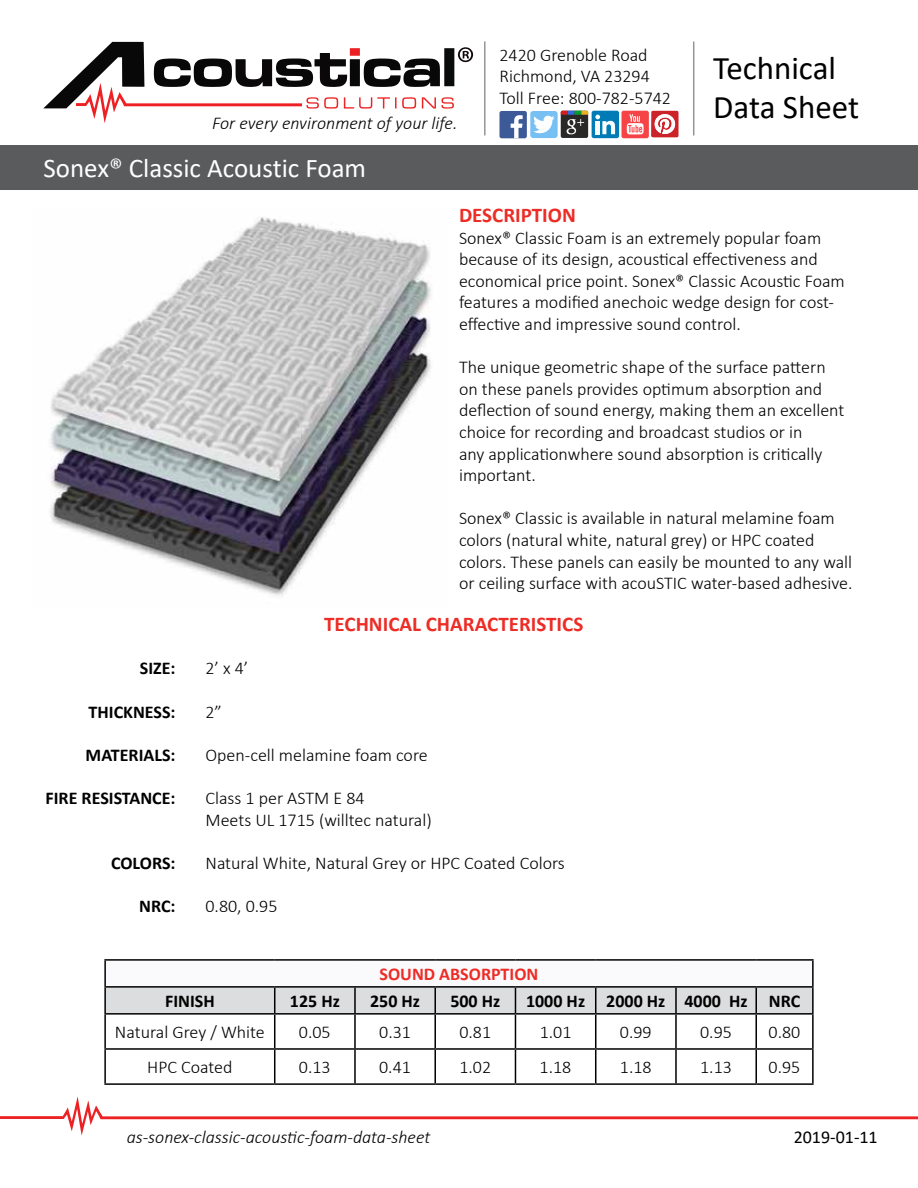
<style>
.page{position:relative;width:918px;height:1188px;background:#fff}
.page>*{position:absolute;margin:0;border:0;box-sizing:border-box;transform-origin:0 0}
.t1{font:33px/39.6px "Calibri";color:#000}
.t2{font:27px "Calibri";color:#fff}
.t3{font:700 21px "Calibri";color:#ed2c26}
.t4{font:300 18px/21.6px "Calibri";color:#000}
.t5{font:700 18px "Calibri";color:#000}
.t6{font:italic 300 18px "Calibri";color:#000}
.t7{font:700 18px "Calibri";color:#ed2c26}
.t8{font:18px "Calibri";color:#000}
</style>
<div class="page">
<div style="left:0;top:145px;width:918px;height:45px;background:#5a5b5d"></div>
<hr style="left:484px;top:42px;width:2px;height:93px;background:#939598">
<hr style="left:693px;top:42px;width:1px;height:93px;background:#939598">
<svg style="left:651px;top:111px;width:28px;height:26px"></svg>
<div style="left:500px;top:111px;width:27px;height:27px;background:#3c5a98;border-radius:2px"></div>
<svg style="left:511px;top:115px;width:12px;height:24px"></svg>
<div style="left:592px;top:111px;width:27px;height:27px;background:#017bb5;border-radius:2px"></div>
<svg style="left:595px;top:115px;width:20px;height:19px"></svg>
<svg style="left:530px;top:111px;width:58px;height:27px"></svg>
<div style="left:621px;top:111px;width:28px;height:27px;background:#f64346;border-radius:2px"></div>
<svg style="left:627px;top:114px;width:17px;height:20px"></svg>
<svg style="left:43px;top:42px;width:430px;height:81px"></svg>
<svg style="left:0;top:1097px;width:918px;height:38px"></svg>
<img style="left:50px;top:217px;width:381px;height:378px">
<div style="left:105px;top:960px;width:708px;height:27px;background:#fafafc"></div>
<hr style="left:104px;top:959px;width:171px;height:2px;background:#000">
<hr style="left:104px;top:961px;width:2px;height:25px;background:#000">
<hr style="left:275px;top:959px;width:80px;height:2px;background:#000">
<hr style="left:355px;top:959px;width:80px;height:2px;background:#000">
<hr style="left:435px;top:959px;width:80px;height:2px;background:#000">
<hr style="left:515px;top:959px;width:81px;height:2px;background:#000">
<hr style="left:596px;top:959px;width:80px;height:2px;background:#000">
<hr style="left:676px;top:959px;width:80px;height:2px;background:#000">
<hr style="left:756px;top:959px;width:58px;height:2px;background:#000">
<hr style="left:812px;top:961px;width:2px;height:25px;background:#000">
<hr style="left:104px;top:986px;width:171px;height:2px;background:#000">
<hr style="left:104px;top:988px;width:2px;height:25px;background:#000">
<hr style="left:275px;top:986px;width:80px;height:2px;background:#000">
<hr style="left:355px;top:986px;width:80px;height:2px;background:#000">
<hr style="left:435px;top:986px;width:80px;height:2px;background:#000">
<hr style="left:515px;top:986px;width:81px;height:2px;background:#000">
<hr style="left:596px;top:986px;width:80px;height:2px;background:#000">
<div style="left:105px;top:987px;width:707px;height:26px;background:#dcddde"></div>
<hr style="left:676px;top:986px;width:80px;height:2px;background:#000">
<hr style="left:675px;top:988px;width:2px;height:25px;background:#000">
<hr style="left:756px;top:986px;width:58px;height:2px;background:#000">
<hr style="left:755px;top:988px;width:2px;height:25px;background:#000">
<hr style="left:812px;top:988px;width:2px;height:25px;background:#000">
<hr style="left:104px;top:1013px;width:171px;height:2px;background:#000">
<hr style="left:104px;top:1015px;width:2px;height:33px;background:#000">
<hr style="left:275px;top:1013px;width:80px;height:2px;background:#000">
<hr style="left:274px;top:1015px;width:1px;height:33px;background:#000">
<hr style="left:355px;top:1013px;width:80px;height:2px;background:#000">
<hr style="left:354px;top:1015px;width:2px;height:33px;background:#000">
<hr style="left:435px;top:1013px;width:80px;height:2px;background:#000">
<hr style="left:434px;top:1015px;width:2px;height:33px;background:#000">
<hr style="left:515px;top:1013px;width:81px;height:2px;background:#000">
<hr style="left:515px;top:1015px;width:1px;height:33px;background:#000">
<hr style="left:596px;top:1013px;width:80px;height:2px;background:#000">
<hr style="left:595px;top:1015px;width:1px;height:33px;background:#000">
<hr style="left:676px;top:1013px;width:80px;height:2px;background:#000">
<hr style="left:675px;top:1015px;width:2px;height:33px;background:#000">
<hr style="left:756px;top:1013px;width:58px;height:2px;background:#000">
<hr style="left:755px;top:1015px;width:2px;height:33px;background:#000">
<hr style="left:812px;top:1015px;width:2px;height:33px;background:#000">
<hr style="left:104px;top:1048px;width:171px;height:2px;background:#000">
<hr style="left:104px;top:1050px;width:2px;height:33px;background:#000">
<hr style="left:275px;top:1048px;width:80px;height:2px;background:#000">
<hr style="left:274px;top:1050px;width:1px;height:33px;background:#000">
<hr style="left:355px;top:1048px;width:80px;height:2px;background:#000">
<hr style="left:354px;top:1050px;width:2px;height:33px;background:#000">
<hr style="left:435px;top:1048px;width:80px;height:2px;background:#000">
<hr style="left:434px;top:1050px;width:2px;height:33px;background:#000">
<hr style="left:515px;top:1048px;width:81px;height:2px;background:#000">
<hr style="left:515px;top:1050px;width:1px;height:33px;background:#000">
<hr style="left:596px;top:1048px;width:80px;height:2px;background:#000">
<hr style="left:595px;top:1050px;width:1px;height:33px;background:#000">
<hr style="left:676px;top:1048px;width:80px;height:2px;background:#000">
<hr style="left:675px;top:1050px;width:2px;height:33px;background:#000">
<hr style="left:756px;top:1048px;width:58px;height:2px;background:#000">
<hr style="left:755px;top:1050px;width:2px;height:33px;background:#000">
<hr style="left:812px;top:1050px;width:2px;height:33px;background:#000">
<hr style="left:104px;top:1083px;width:171px;height:2px;background:#000">
<hr style="left:275px;top:1083px;width:80px;height:2px;background:#000">
<hr style="left:355px;top:1083px;width:80px;height:2px;background:#000">
<hr style="left:435px;top:1083px;width:80px;height:2px;background:#000">
<hr style="left:515px;top:1083px;width:81px;height:2px;background:#000">
<hr style="left:596px;top:1083px;width:80px;height:2px;background:#000">
<hr style="left:676px;top:1083px;width:80px;height:2px;background:#000">
<hr style="left:756px;top:1083px;width:58px;height:2px;background:#000">
<p class="t6" style="left:212px;top:112px;width:247px">For every environment of your life.</p>
<h2 class="t2" style="left:44px;top:150px;width:324px">Sonex® Classic Acoustic Foam</h2>
<p class="t4" style="left:500px;top:44px;width:173px">2420 Grenoble Road<br>Richmond, VA 23294<br>Toll Free: 800-782-5742</p>
<h1 class="t1" style="left:713px;top:47px;width:147px">Technical<br>Data Sheet</h1>
<p class="t3" style="left:459px;top:200px;width:118px">DESCRIPTION</p>
<p class="t4" style="left:459px;top:227px;width:387px">Sonex® Classic Foam is an extremely popular foam because of its design, acoustical effectiveness and economical price point. Sonex® Classic Acoustic Foam features a modified anechoic wedge design for cost&shy;effective and impressive sound control.</p>
<p class="t4" style="left:459px;top:356px;width:387px">The unique geometric shape of the surface pattern on these panels provides optimum absorption and deflection of sound energy, making them an excellent choice for recording and broadcast studios or in<br>any applicationwhere sound absorption is critically important.</p>
<p class="t4" style="left:459px;top:507px;width:395px">Sonex® Classic is available in natural melamine foam colors (natural white, natural grey) or HPC coated colors. These panels can easily be mounted to any wall or ceiling surface with acouSTIC water-based adhesive.</p>
<p class="t3" style="left:324px;top:609px;width:261px">TECHNICAL CHARACTERISTICS</p>
<p class="t5" style="left:140px;top:656px;width:37px">SIZE:</p>
<p class="t4" style="left:206px;top:657px;width:44px">2’ x 4’</p>
<p class="t5" style="left:89px;top:699px;width:88px">THICKNESS:</p>
<p class="t4" style="left:206px;top:701px;width:18px">2”</p>
<p class="t5" style="left:86px;top:742px;width:91px">MATERIALS:</p>
<p class="t4" style="left:206px;top:744px;width:224px">Open-cell melamine foam core</p>
<p class="t5" style="left:46px;top:785px;width:131px">FIRE RESISTANCE:</p>
<p class="t4" style="left:206px;top:787px;width:228px">Class 1 per ASTM E 84<br>Meets UL 1715 (willtec natural)</p>
<p class="t5" style="left:111px;top:850px;width:66px">COLORS:</p>
<p class="t4" style="left:206px;top:852px;width:361px">Natural White, Natural Grey or HPC Coated Colors</p>
<p class="t5" style="left:139px;top:893px;width:38px">NRC:</p>
<p class="t4" style="left:206px;top:895px;width:74px">0.80, 0.95</p>
<p class="t7" style="left:380px;top:961px;width:160px">SOUND ABSORPTION</p>
<p class="t5" style="left:165px;top:988px;width:51px">FINISH</p>
<p class="t5" style="left:290px;top:988px;width:51px">125 Hz</p>
<p class="t5" style="left:370px;top:988px;width:51px">250 Hz</p>
<p class="t5" style="left:450px;top:988px;width:51px">500 Hz</p>
<p class="t5" style="left:526px;top:988px;width:276px">1000 Hz 2000 Hz 4000 Hz NRC</p>
<p class="t4" style="left:115px;top:1021px;width:151px">Natural Grey / White</p>
<p class="t4" style="left:299px;top:1021px;width:33px">0.05</p>
<p class="t4" style="left:379px;top:1021px;width:33px">0.31</p>
<p class="t4" style="left:459px;top:1021px;width:33px">0.81</p>
<p class="t4" style="left:540px;top:1021px;width:33px">1.01</p>
<p class="t4" style="left:620px;top:1021px;width:33px">0.99</p>
<p class="t4" style="left:700px;top:1021px;width:33px">0.95</p>
<p class="t4" style="left:769px;top:1021px;width:33px">0.80</p>
<p class="t4" style="left:147px;top:1056px;width:87px">HPC Coated</p>
<p class="t4" style="left:299px;top:1056px;width:33px">0.13</p>
<p class="t4" style="left:379px;top:1056px;width:33px">0.41</p>
<p class="t4" style="left:459px;top:1056px;width:33px">1.02</p>
<p class="t4" style="left:540px;top:1056px;width:33px">1.18</p>
<p class="t4" style="left:620px;top:1056px;width:33px">1.18</p>
<p class="t4" style="left:700px;top:1056px;width:33px">1.13</p>
<p class="t4" style="left:769px;top:1056px;width:33px">0.95</p>
<p class="t6" style="left:127px;top:1126px;width:305px">as-sonex-classic-acoustic-foam-data-sheet</p>
<p class="t8" style="left:794px;top:1125px;width:86px">2019-01-11</p>
</div>
